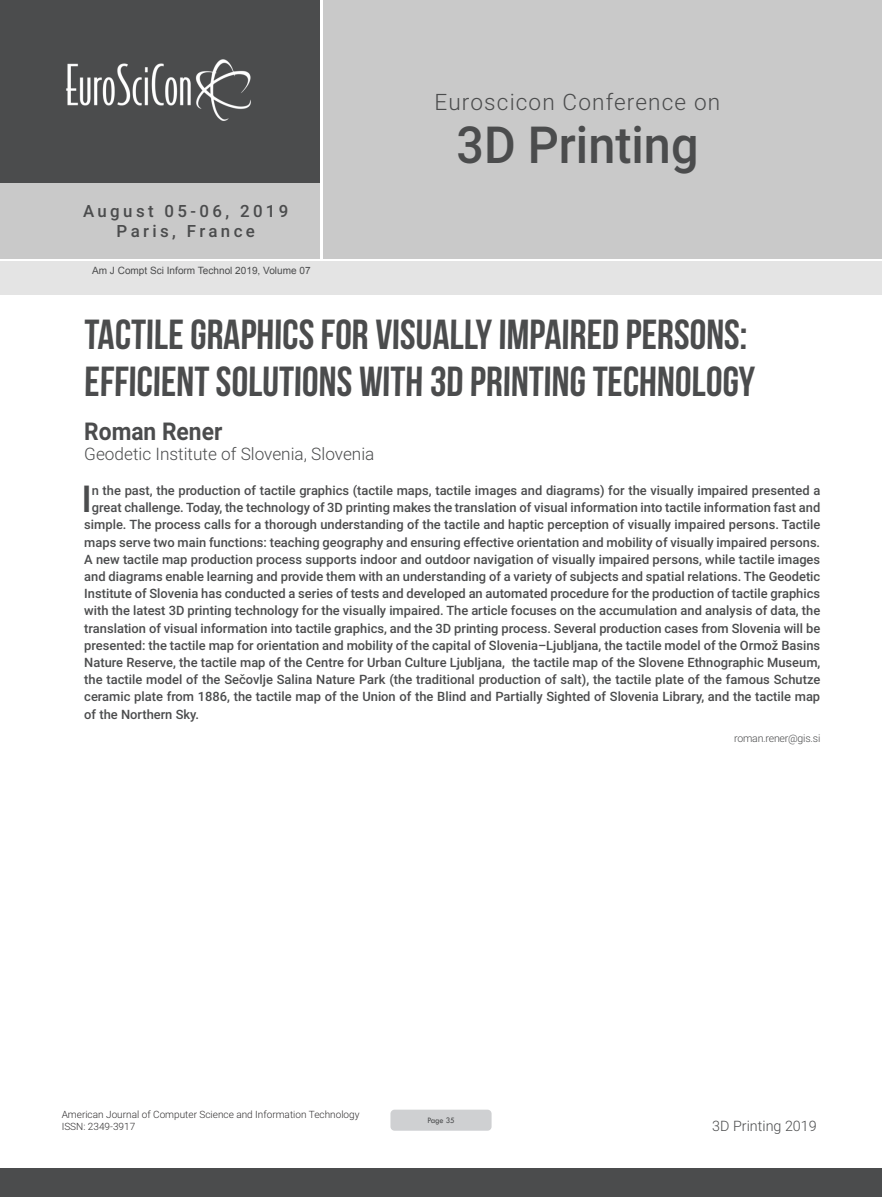
<style>
.page{position:relative;width:882px;height:1197px;background:#fff}
.page>*{position:absolute;margin:0;border:0;box-sizing:border-box;transform-origin:0 0}
.t1{font:500 51.1px "Roboto";color:#4b4c4d;scale:.95 1}
.t2{font:42px/46.2px "Bebas Neue";color:#4b4c4d}
.Abstract{font:500 37.1px "Roboto";color:#4b4c4d}
.t3{font:700 24.5px "Roboto";color:#4b4c4d;scale:.93 1}
.t4{font:300 22.57px "Roboto";letter-spacing:.05em;color:#4b4c4d}
.t5{font:300 17.15px "Roboto";color:#4b4c4d}
.t6{font:500 16.8px/20.3px "Roboto";letter-spacing:.2em;color:#4b4c4d;text-align:center}
.t7{font:300 14.35px "Roboto";color:#4b4c4d}
.Abstract-2{font:500 12.95px "Roboto";color:#4b4c4d}
.Biography{font:300 10.5px "Roboto";letter-spacing:-.02em;color:#4b4c4d}
.t8{font:300 9.97px/12.1px "Roboto";color:#312f30}
.t9{font:9.97px "Arial";color:#4b4c4d}
.t10{font:8.58px "Tw Cen";letter-spacing:-.02em;color:#4b4c4d;scale:.95 1}
</style>
<div class="page">
<div style="left:0;top:0;width:319px;height:183px;background:#4b4c4d"></div>
<div style="left:1px;top:183px;width:319px;height:76px;background:#c9c9c9"></div>
<div style="left:323px;top:0;width:559px;height:259px;background:#c9c9c9"></div>
<img style="left:66px;top:59px;width:185px;height:62px">
<div style="left:0;top:1168px;width:882px;height:29px;background:#4b4c4d"></div>
<div style="left:1px;top:261px;width:881px;height:33px;background:#e4e4e4"></div>
<div style="left:390px;top:1110px;width:102px;height:21px;background:#cfd0d2;border-radius:4px"></div>
<p class="t6" style="left:83px;top:200px;width:207px">August 05-06, 2019<br>Paris, France</p>
<p class="t9" style="left:92px;top:264px;width:220px">Am J Compt Sci Inform Technol 2019, Volume 07</p>
<h3 class="t4" style="left:435px;top:86px;width:287px">Euroscicon Conference on</h3>
<h1 class="t1" style="left:456px;top:109px;width:256px">3D Printing</h1>
<p class="t2" style="left:84px;top:311px;width:672px">TACTILE GRAPHICS FOR VISUALLY IMPAIRED PERSONS:<br>EFFICIENT SOLUTIONS WITH 3D PRINTING TECHNOLOGY</p>
<p class="t3" style="left:84px;top:414px;width:150px">Roman Rener</p>
<p class="t5" style="left:84px;top:442px;width:292px">Geodetic Institute of Slovenia, Slovenia</p>
<p class="Abstract" style="left:81px;top:473px;width:12px">I</p>
<p class="Abstract-2" style="left:92px;top:481px;width:730px">n the past, the production of tactile graphics (tactile maps, tactile images and diagrams) for the visually impaired presented a</p>
<p class="Abstract-2" style="left:92px;top:498px;width:730px">great challenge. Today, the technology of 3D printing makes the translation of visual information into tactile information fast and</p>
<p class="Abstract-2" style="left:84px;top:516px;width:737px">simple. The process calls for a thorough understanding of the tactile and haptic perception of visually impaired persons. Tactile</p>
<p class="Abstract-2" style="left:84px;top:533px;width:737px">maps serve two main functions: teaching geography and ensuring effective orientation and mobility of visually impaired persons.</p>
<p class="Abstract-2" style="left:84px;top:550px;width:737px">A new tactile map production process supports indoor and outdoor navigation of visually impaired persons, while tactile images</p>
<p class="Abstract-2" style="left:84px;top:567px;width:738px">and diagrams enable learning and provide them with an understanding of a variety of subjects and spatial relations. The Geodetic</p>
<p class="Abstract-2" style="left:84px;top:585px;width:737px">Institute of Slovenia has conducted a series of tests and developed an automated procedure for the production of tactile graphics</p>
<p class="Abstract-2" style="left:84px;top:602px;width:738px">with the latest 3D printing technology for the visually impaired. The article focuses on the accumulation and analysis of data, the</p>
<p class="Abstract-2" style="left:84px;top:619px;width:737px">translation of visual information into tactile graphics, and the 3D printing process. Several production cases from Slovenia will be</p>
<p class="Abstract-2" style="left:84px;top:636px;width:737px">presented: the tactile map for orientation and mobility of the capital of Slovenia–Ljubljana, the tactile model of the Ormož Basins</p>
<p class="Abstract-2" style="left:84px;top:653px;width:738px">Nature Reserve, the tactile map of the Centre for Urban Culture Ljubljana, the tactile map of the Slovene Ethnographic Museum,</p>
<p class="Abstract-2" style="left:84px;top:671px;width:738px">the tactile model of the Sečovlje Salina Nature Park (the traditional production of salt), the tactile plate of the famous Schutze</p>
<p class="Abstract-2" style="left:84px;top:688px;width:737px">ceramic plate from 1886, the tactile map of the Union of the Blind and Partially Sighted of Slovenia Library, and the tactile map</p>
<p class="Abstract-2" style="left:84px;top:705px;width:116px">of the Northern Sky.</p>
<p class="Biography" style="left:734px;top:731px;width:88px">roman.rener@gis.si</p>
<p class="t8" style="left:62px;top:1108px;width:299px">American Journal of Computer Science and Information Technology<br>ISSN: 2349-3917</p>
<p class="t7" style="left:712px;top:1116px;width:106px">3D Printing 2019</p>
<p class="t10" style="left:427px;top:1115px;width:30px">Page 35</p>
</div>
